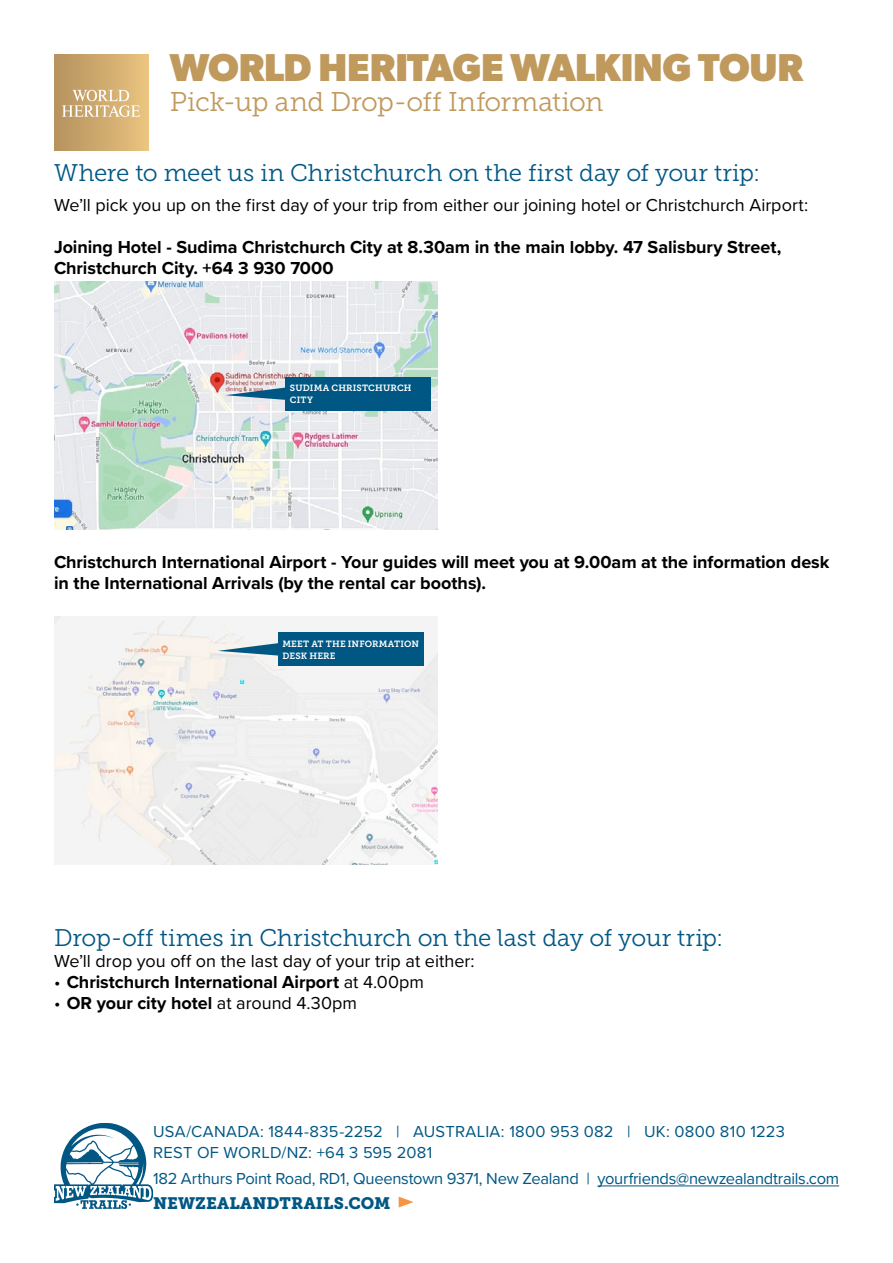
<style>
.page{position:relative;width:893px;height:1263px;background:#fff}
.page>*{position:absolute;margin:0;border:0;box-sizing:border-box;transform-origin:0 0}
.t1{font:700 39px "Gibson";letter-spacing:-.01em;color:#c0995d}
.t2{font:27px "Museo Slab 300";letter-spacing:-.02em;color:#c0995d}
.t3{font:24px "Museo Slab 300";color:#005784}
.t4{font:700 18px/21px "Proxima Nova";letter-spacing:-.005em;color:#000}
.t5{font:18px "Proxima Nova";color:#000}
.t6{font:16.5px/21px "Proxima Nova";letter-spacing:.015em;color:#005784}
.t7{font:16.5px "Proxima Nova";letter-spacing:-.01em;color:#005784}
.t8{font:16.5px "Museo Slab 900";letter-spacing:.005em;color:#005784}
.t9{font:9px/12px "Museo Slab 700";letter-spacing:.015em;color:#fff}
.s1{font-weight:400}
.s2{font-weight:700}
</style>
<div class="page">
<hr style="left:597px;top:1186px;width:242px;height:1px;background:#005784">
<svg style="left:399px;top:1196px;width:15px;height:11px"></svg>
<svg style="left:54px;top:1123px;width:100px;height:86px"></svg>
<img style="left:54px;top:281px;width:383px;height:248px">
<div style="left:54px;top:54px;width:94px;height:97px;background:linear-gradient(to right,#b5925f,#e9c27e)"></div>
<svg style="left:62px;top:90px;width:78px;height:27px;background:#dabe90"></svg>
<img style="left:54px;top:617px;width:383px;height:247px">
<svg style="left:218px;top:639px;width:60px;height:19px"></svg>
<div style="left:278px;top:633px;width:145px;height:33px;background:#005784"></div>
<svg style="left:225px;top:383px;width:61px;height:19px"></svg>
<div style="left:286px;top:377px;width:145px;height:33px;background:#005784"></div>
<h1 class="t1" style="left:170px;top:44px;width:635px">WORLD HERITAGE WALKING TOUR</h1>
<h2 class="t2" style="left:170px;top:87px;width:435px">Pick-up and Drop-off Information</h2>
<h3 class="t3" style="left:54px;top:160px;width:708px">Where to meet us in Christchurch on the first day of your trip:</h3>
<p class="t5" style="left:54px;top:192px;width:756px">We’ll pick you up on the first day of your trip from either our joining hotel or Christchurch Airport:</p>
<p class="t4" style="left:54px;top:236px;width:729px">Joining Hotel - Sudima Christchurch City at 8.30am in the main lobby. 47 Salisbury Street,<br>Christchurch City. +64 3 930 7000</p>
<p class="t9" style="left:290px;top:382px;width:123px">SUDIMA CHRISTCHURCH<br>CITY</p>
<p class="t4" style="left:54px;top:551px;width:777px">Christchurch International Airport - Your guides will meet you at 9.00am at the information desk in the International Arrivals (by the rental car booths).</p>
<p class="t9" style="left:282px;top:638px;width:138px">MEET AT THE INFORMATION<br>DESK HERE</p>
<h3 class="t3" style="left:54px;top:925px;width:671px">Drop-off times in Christchurch on the last day of your trip:</h3>
<p class="t5" style="left:54px;top:948px;width:422px">We’ll drop you off on the last day of your trip at either:</p>
<p class="t4" style="left:54px;top:971px;width:372px"><span class="s1">•</span> Christchurch International Airport <span class="s1">at 4.00pm</span></p>
<p class="t5" style="left:54px;top:990px;width:305px">• <span class="s2">OR your city hotel</span> at around 4.30pm</p>
<p class="t6" style="left:153px;top:1121px;width:633px">USA/CANADA: 1844-835-2252 | AUSTRALIA: 1800 953 082 | UK: 0800 810 1223<br>REST OF WORLD/NZ: +64 3 595 2081</p>
<p class="t7" style="left:153px;top:1166px;width:688px">182 Arthurs Point Road, RD1, Queenstown 9371, New Zealand | yourfriends@newzealandtrails.com</p>
<p class="t8" style="left:153px;top:1193px;width:239px">NEWZEALANDTRAILS.COM</p>
</div>
